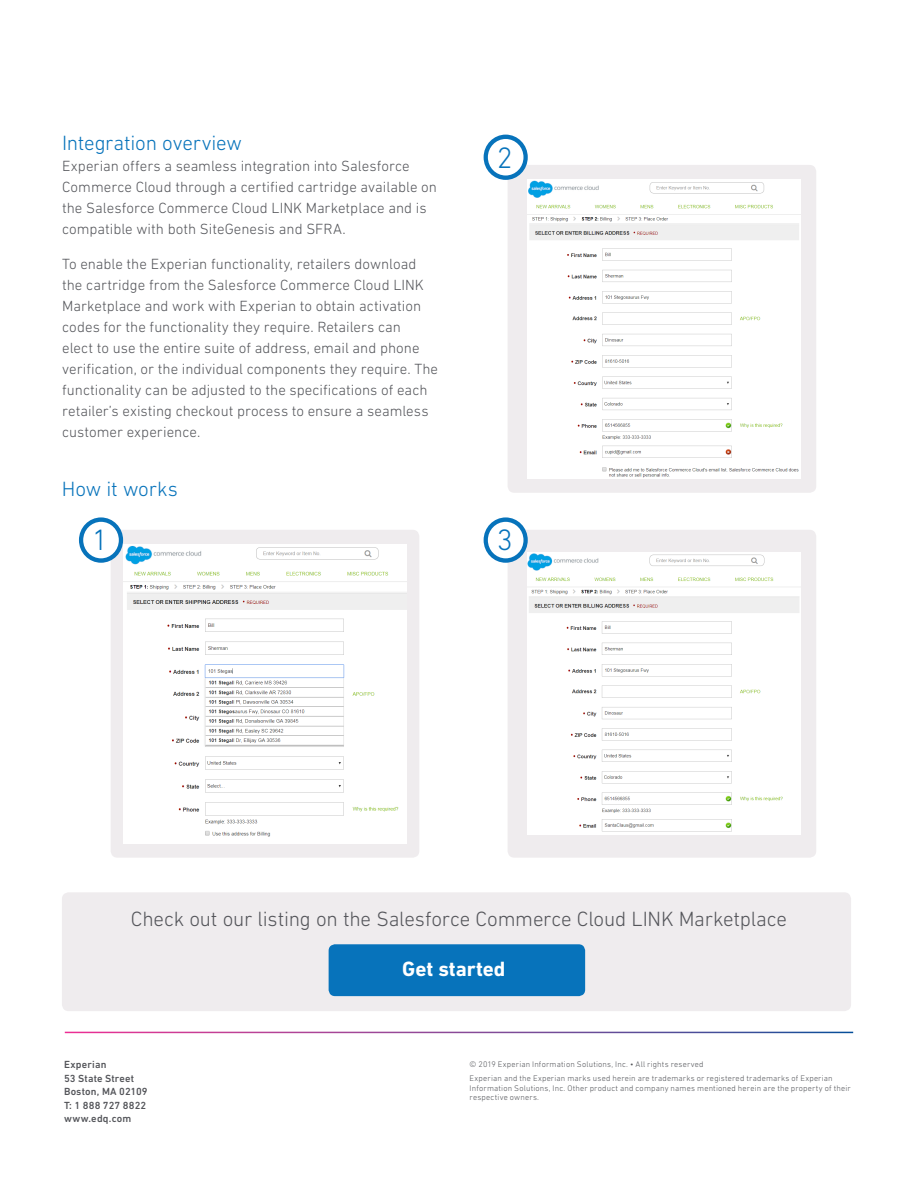
<style>
.page{position:relative;width:918px;height:1188px;background:#fff}
.page>*{position:absolute;margin:0;border:0;box-sizing:border-box;transform-origin:0 0}
.Headline_14_16{font:300 30px "DIN Next W1 G";color:#0773bb}
.Headline_14_16-2{font:300 21px "DIN Next W1 G";letter-spacing:-.005em;color:#54555a}
.Headline_14_16-3{font:300 21px "DIN Next W1 G";letter-spacing:-.01em;color:#0773bb}
.t1{font:700 21px "DIN Next W1 G";letter-spacing:-.005em;color:#fff}
.Body_text_10_14{font:300 15px/21px "DIN Next W1 G";color:#54555a}
.Footer_address_7_9{font:500 10.5px "DIN Next W1 G";letter-spacing:.015em;color:#54555a}
.Footer_5_5_6_5{font:300 8.25px/9.8px "DIN Next W1 G";letter-spacing:.02em;color:#54555a}
</style>
<div class="page">
<div style="left:62px;top:892px;width:789px;height:119px;background:#efecee;border-radius:7px"></div>
<div style="left:329px;top:944px;width:256px;height:52px;background:#0773bb;border-radius:6px"></div>
<div style="left:508px;top:530px;width:308px;height:328px;background:#efecee;border-radius:7px"></div>
<div style="left:508px;top:165px;width:308px;height:328px;background:#efecee;border-radius:7px"></div>
<div style="left:111px;top:530px;width:308px;height:328px;background:#efecee;border-radius:7px"></div>
<svg style="left:484px;top:517px;width:44px;height:46px"></svg>
<div style="left:488px;top:522px;width:35px;height:36px;background:#fff;border-radius:50%"></div>
<img style="left:528px;top:179px;width:272px;height:299px">
<img style="left:528px;top:553px;width:272px;height:282px">
<img style="left:123px;top:544px;width:284px;height:299px">
<svg style="left:484px;top:135px;width:44px;height:45px"></svg>
<div style="left:488px;top:139px;width:35px;height:37px;background:#fff;border-radius:50%"></div>
<svg style="left:79px;top:517px;width:44px;height:46px"></svg>
<div style="left:83px;top:522px;width:36px;height:36px;background:#fff;border-radius:50%"></div>
<p class="Headline_14_16-3" style="left:62px;top:131px;width:181px">Integration overview</p>
<p class="Body_text_10_14" style="left:62px;top:156px;width:376px">Experian offers a seamless integration into Salesforce Commerce Cloud through a certified cartridge available on the Salesforce Commerce Cloud LINK Marketplace and is compatible with both SiteGenesis and SFRA.</p>
<p class="Body_text_10_14" style="left:62px;top:253px;width:378px">To enable the Experian functionality, retailers download the cartridge from the Salesforce Commerce Cloud LINK Marketplace and work with Experian to obtain activation codes for the functionality they require. Retailers can<br>elect to use the entire suite of address, email and phone verification, or the individual components they require. The functionality can be adjusted to the specifications of each retailer’s existing checkout process to ensure a seamless customer experience.</p>
<p class="Headline_14_16-3" style="left:62px;top:476px;width:117px">How it works</p>
<p class="Headline_14_16" style="left:92px;top:523px;width:17px">1</p>
<p class="Headline_14_16" style="left:497px;top:140px;width:17px">2</p>
<p class="Headline_14_16" style="left:497px;top:523px;width:17px">3</p>
<p class="Headline_14_16-2" style="left:131px;top:907px;width:658px">Check out our listing on the Salesforce Commerce Cloud LINK Marketplace</p>
<p class="t1" style="left:402px;top:957px;width:105px">Get started</p>
<p class="Footer_address_7_9" style="left:64px;top:1059px;width:44px">Experian</p>
<p class="Footer_address_7_9" style="left:64px;top:1072px;width:72px">53 State Street</p>
<p class="Footer_address_7_9" style="left:64px;top:1086px;width:85px">Boston, MA 02109</p>
<p class="Footer_address_7_9" style="left:64px;top:1099px;width:84px">T: 1 888 727 8822</p>
<p class="Footer_address_7_9" style="left:64px;top:1113px;width:69px">www.edq.com</p>
<p class="Footer_5_5_6_5" style="left:470px;top:1059px;width:236px">© 2019 Experian Information Solutions, Inc. • All rights reserved</p>
<p class="Footer_5_5_6_5" style="left:470px;top:1073px;width:383px">Experian and the Experian marks used herein are trademarks or registered trademarks of Experian<br>Information Solutions, Inc. Other product and company names mentioned herein are the property of their respective owners.</p>
</div>
